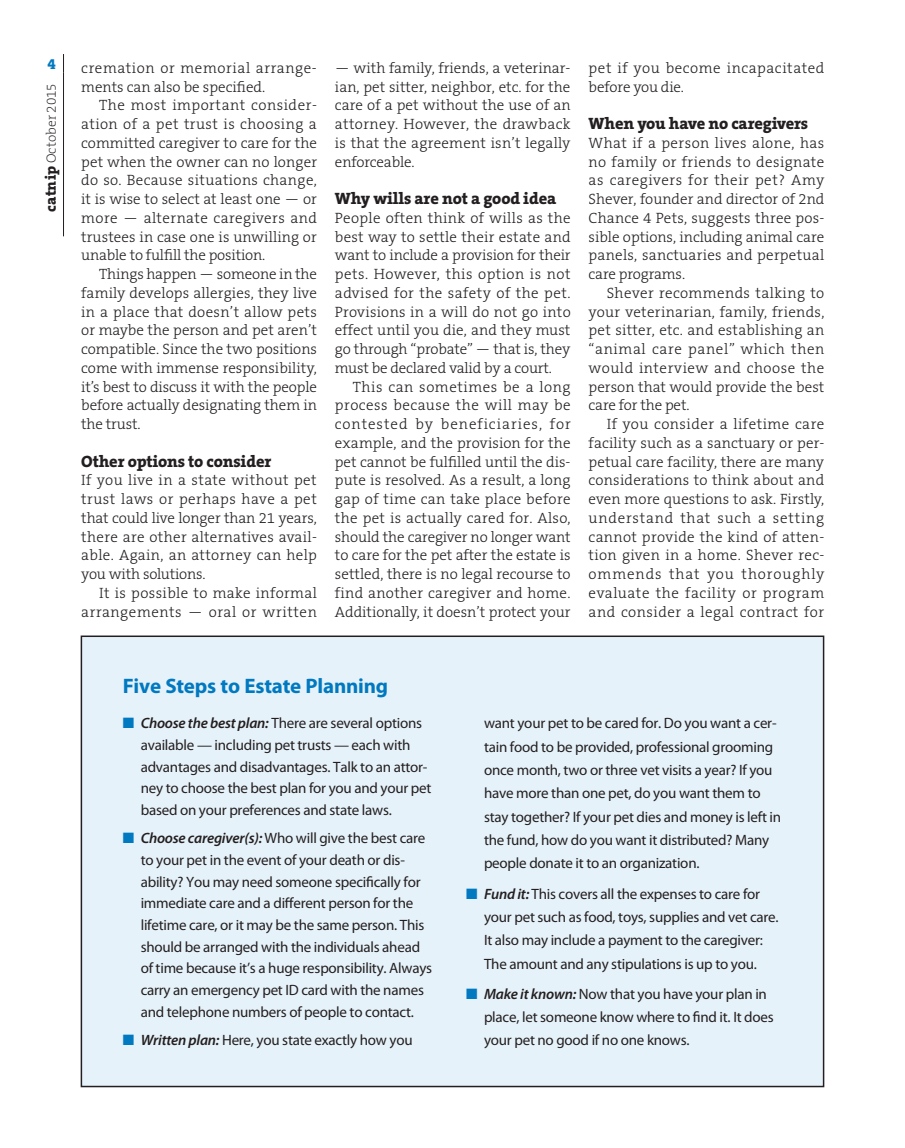
<style>
.page{position:relative;width:905px;height:1148px;background:#fff}
.page>*{position:absolute;margin:0;border:0;box-sizing:border-box;transform-origin:0 0}
.t1{font:700 21px "Myriad Pro";letter-spacing:-.01em;color:#0079c1}
.t2{font:800 16.5px "The Serif B8";letter-spacing:-.01em;color:#231f20}
.t3{font:300 15px/18.8px "The Serif B3";letter-spacing:.005em;color:#231f20;text-align:justify}
.t4{font:15px/21.6px "Myriad Pro";letter-spacing:-.015em;color:#231f20}
.t5{font:300 15px/18.8px "The Serif B3";letter-spacing:.025em;color:#231f20;text-align:right}
.t6{font:300 15px/18.8px "The Serif B3";letter-spacing:.03em;color:#231f20}
.t7{font:300 15px/18.8px "The Serif B3";letter-spacing:.035em;color:#231f20}
.t8{font:800 15px "The Serif B8";color:#0079c1}
.t9{font:200 13.5px "The Serif B2";letter-spacing:-.01em;color:#231f20}
.s1{font-family:"The Serif B8";font-weight:800;font-size:15px}
.s2{color:#0079c1}
.s3{font-weight:600;font-style:italic}
</style>
<div class="page">
<svg style="left:63px;top:54px;width:1px;height:19px"></svg>
<hr style="left:63px;top:73px;width:1px;height:163px;background:#231f20">
<div style="left:81px;top:636px;width:742px;height:450px;background:#e6f2f9"></div>
<div style="left:81px;top:635px;width:743px;height:452px;border:2px solid #231f20"></div>
<p class="t8" style="left:47px;top:56px;width:10px">4</p>
<p class="t9" style="left:44px;top:211px;width:129px;rotate:-90deg"><span class="s1">catnip</span> October 2015</p>
<p class="t6" style="left:81px;top:59px;width:237px">cremation or memorial arrange&shy;ments can also be specified.</p>
<p class="t3" style="left:81px;top:96px;width:237px;text-indent:18px">The most important consider&shy;ation of a pet trust is choosing a committed caregiver to care for the pet when the owner can no longer do so. Because situations change, it is wise to select at least one — or more — alternate caregivers and trustees in case one is unwilling or unable to fulfill the position.</p>
<p class="t3" style="left:81px;top:265px;width:237px;text-indent:18px">Things happen — someone in the family develops allergies, they live in a place that doesn’t allow pets or maybe the person and pet aren’t compatible. Since the two positions come with immense responsibility, it’s best to discuss it with the people before actually designating them in the trust.</p>
<p class="t2" style="left:81px;top:452px;width:192px">Other options to consider</p>
<p class="t3" style="left:81px;top:471px;width:237px">If you live in a state without pet trust laws or perhaps have a pet that could live longer than 21 years, there are other alternatives avail&shy;able. Again, an attorney can help you with solutions.</p>
<p class="t5" style="left:81px;top:584px;width:237px">It is possible to make informal arrangements — oral or written</p>
<p class="t3" style="left:335px;top:59px;width:237px">— with family, friends, a veterinar&shy;ian, pet sitter, neighbor, etc. for the care of a pet without the use of an attorney. However, the drawback is that the agreement isn’t legally enforceable.</p>
<p class="t2" style="left:335px;top:190px;width:223px">Why wills are not a good idea</p>
<p class="t3" style="left:335px;top:209px;width:237px">People often think of wills as the best way to settle their estate and want to include a provision for their pets. However, this option is not advised for the safety of the pet.<br>Provisions in a will do not go into effect until you die, and they must go through “probate” — that is, they must be declared valid by a court.</p>
<p class="t3" style="left:335px;top:378px;width:237px;text-indent:18px">This can sometimes be a long process because the will may be contested by beneficiaries, for example, and the provision for the pet cannot be fulfilled until the dis&shy;pute is resolved. As a result, a long gap of time can take place before the pet is actually cared for. Also, should the caregiver no longer want to care for the pet after the estate is settled, there is no legal recourse to find another caregiver and home.<br>Additionally, it doesn’t protect your</p>
<p class="t7" style="left:588px;top:59px;width:237px">pet if you become incapacitated before you die.</p>
<p class="t2" style="left:588px;top:115px;width:221px">When you have no caregivers</p>
<p class="t3" style="left:588px;top:134px;width:237px">What if a person lives alone, has no family or friends to designate as caregivers for their pet? Amy Shever, founder and director of 2nd Chance 4 Pets, suggests three pos&shy;sible options, including animal care panels, sanctuaries and perpetual care programs.</p>
<p class="t3" style="left:588px;top:284px;width:237px;text-indent:18px">Shever recommends talking to your veterinarian, family, friends, pet sitter, etc. and establishing an “animal care panel” which then would interview and choose the person that would provide the best care for the pet.</p>
<p class="t3" style="left:588px;top:415px;width:237px;text-indent:18px">If you consider a lifetime care facility such as a sanctuary or per&shy;petual care facility, there are many considerations to think about and even more questions to ask. Firstly, understand that such a setting cannot provide the kind of atten&shy;tion given in a home. Shever rec&shy;ommends that you thoroughly evaluate the facility or program and consider a legal contract for</p>
<h1 class="t1" style="left:123px;top:672px;width:267px">Five Steps to Estate Planning</h1>
<p class="t4" style="left:141px;top:712px;width:292px;text-indent:-18px"><span class="s2">■</span> <span class="s3">Choose the best plan:</span> There are several options available — including pet trusts — each with advantages and disadvantages. Talk to an attor&shy;ney to choose the best plan for you and your pet based on your preferences and state laws.</p>
<p class="t4" style="left:141px;top:827px;width:293px;text-indent:-18px"><span class="s2">■</span> <span class="s3">Choose caregiver(s):</span> Who will give the best care to your pet in the event of your death or dis&shy;ability? You may need someone specifically for immediate care and a different person for the lifetime care, or it may be the same person. This should be arranged with the individuals ahead of time because it’s a huge responsibility. Always carry an emergency pet ID card with the names and telephone numbers of people to contact.</p>
<p class="t4" style="left:123px;top:1029px;width:291px"><span class="s2">■</span> <span class="s3">Written plan:</span> Here, you state exactly how you</p>
<p class="t4" style="left:484px;top:711px;width:299px;line-height:23.2px">want your pet to be cared for. Do you want a cer&shy;tain food to be provided, professional grooming once month, two or three vet visits a year? If you have more than one pet, do you want them to stay together? If your pet dies and money is left in the fund, how do you want it distributed? Many people donate it to an organization.</p>
<p class="t4" style="left:484px;top:881px;width:296px;line-height:23.4px;text-indent:-18px"><span class="s2">■</span> <span class="s3">Fund it:</span> This covers all the expenses to care for your pet such as food, toys, supplies and vet care.<br>It also may include a payment to the caregiver:<br>The amount and any stipulations is up to you.</p>
<p class="t4" style="left:484px;top:981px;width:291px;line-height:23.4px;text-indent:-18px"><span class="s2">■</span> <span class="s3">Make it known:</span> Now that you have your plan in place, let someone know where to find it. It does your pet no good if no one knows.</p>
</div>
